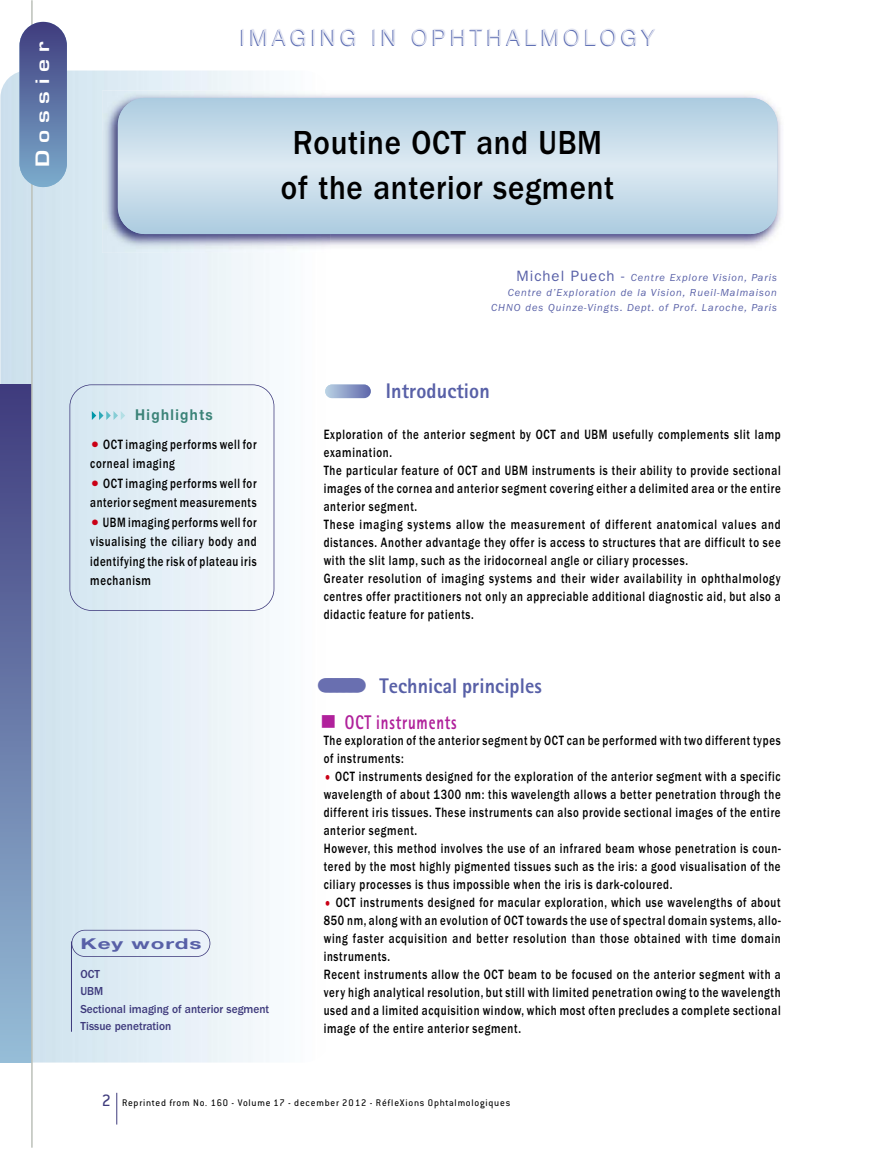
<style>
.page{position:relative;width:893px;height:1149px;background:#fff}
.page>*{position:absolute;margin:0;border:0;box-sizing:border-box;transform-origin:0 0}
.t1{font:500 34.5px/45px "ITC Franklin Gothic Std";letter-spacing:.025em;color:#000;text-align:center;scale:.9 1}
.t2{font:300 22.5px "Helvetica Neue LT Std";letter-spacing:.22em;color:#6171b4;scale:.95 1}
.t3{font:800 21.15px "Rotis Sans Serif Std";letter-spacing:.005em;color:#5860a7;scale:.95 1}
.t4{font:800 19.8px "Rotis Sans Serif Std";letter-spacing:.055em;color:#b0219b;scale:.75 1}
.t5{font:600 18px "Eurostile LT Std";letter-spacing:.31em;color:#fff;scale:1.25 1}
.t6{font:700 15px "Helvetica Neue LT Std";letter-spacing:.105em;color:#3b8378;scale:.9 1}
.t7{font:700 15px "Helvetica Neue LT Std";letter-spacing:.045em;color:#5860a7;scale:1.5 1}
.t8{font:500 13.95px/18px "ITC Franklin Gothic Std";letter-spacing:.065em;color:#000;scale:.78 1}
.t9{font:500 12px/17.2px "ITC Franklin Gothic Std";color:#3e3a7c;scale:.95 1}
.t10{font:italic 10.5px/15px "ITC Franklin Gothic Std";letter-spacing:.09em;color:#5860a7;text-align:right}
.t11{font:10.5px "Conduit ITC Std";letter-spacing:.075em;color:#000}
.s1{font-family:"ITC Franklin Gothic Std Hvy";font-weight:400;font-size:16.5px;color:#ca0016}
.s2{font-style:normal;font-size:15px}
.s3{font-family:"Lucida Grande";font-weight:400;font-size:34.5px;color:#696fb0}
.s4{font-family:"Lucida Grande";font-weight:400;font-size:37.5px}
.s5{font-weight:600;font-size:16.5px;color:#ca0016}
.s6{font-size:18px;color:#3e3a7c}
</style>
<div class="page">
<hr style="left:116px;top:1092px;width:1px;height:32px;background:#3e3a7c">
<img style="left:0;top:70px;width:329px;height:992px">
<div style="left:1px;top:384px;width:31px;height:678px;background:linear-gradient(to bottom,#3f3b7d,#96bdd7)"></div>
<hr style="left:31px;top:0;width:2px;height:1147px;background:#bcc1b9">
<div style="left:19px;top:22px;width:48px;height:165px;background:linear-gradient(to bottom,#3f3c7e,#7baccd);border-radius:24px"></div>
<img style="left:102px;top:91px;width:679px;height:162px">
<svg style="left:118px;top:98px;width:659px;height:136px;background:#c4dae9"></svg>
<hr style="left:71px;top:941px;width:1px;height:90px;background:#3e3a7c">
<div style="left:71px;top:929px;width:139px;height:27px;border:2px solid #3e3a7c;border-radius:14px"></div>
<div style="left:69px;top:384px;width:205px;height:226px;border:2px solid #3e3a7c;border-radius:22px"></div>
<svg style="left:325px;top:384px;width:46px;height:14px"></svg>
<svg style="left:92px;top:411px;width:33px;height:9px"></svg>
<p class="t5" style="left:36px;top:167px;width:102px;rotate:-90deg">Dossier</p>
<h2 class="t2" style="left:240px;top:30px;width:438px">IMAGING IN OPHTHALMOLOGY</h2>
<h1 class="t1" style="left:281px;top:122px;width:372px">Routine OCT and UBM of the anterior segment</h1>
<p class="t6" style="left:135px;top:409px;width:88px">Highlights</p>
<p class="t8" style="left:90px;top:435px;width:215px;line-height:19.5px"><span class="s1">•</span> OCT imaging performs well for corneal imaging</p>
<p class="t8" style="left:90px;top:474px;width:215px;line-height:19.5px"><span class="s1">•</span> OCT imaging performs well for anterior segment measurements</p>
<p class="t8" style="left:90px;top:513px;width:215px;line-height:19.5px;text-align:justify"><span class="s1">•</span> UBM imaging performs well for visualising the ciliary body and identifying the risk of plateau iris mechanism</p>
<p class="t7" style="left:80px;top:937px;width:82px">Key words</p>
<p class="t9" style="left:80px;top:966px;width:200px">OCT<br>UBM<br>Sectional imaging of anterior segment<br>Tissue penetration</p>
<p class="t10" style="left:491px;top:271px;width:287px"><span class="s2">Michel Puech -</span> Centre Explore Vision, Paris<br>Centre d’Exploration de la Vision, Rueil-Malmaison<br>CHNO des Quinze-Vingts. Dept. of Prof. Laroche, Paris</p>
<h3 class="t3" style="left:386px;top:383px;width:111px">Introduction</h3>
<p class="t8" style="left:324px;top:426px;width:587px">Exploration of the anterior segment by OCT and UBM usefully complements slit lamp examination.<br>The particular feature of OCT and UBM instruments is their ability to provide sectional images of the cornea and anterior segment covering either a delimited area or the entire anterior segment.<br>These imaging systems allow the measurement of different anatomical values and distances. Another advantage they offer is access to structures that are difficult to see with the slit lamp, such as the iridocorneal angle or ciliary processes.<br>Greater resolution of imaging systems and their wider availability in ophthalmology centres offer practitioners not only an appreciable additional diagnostic aid, but also a didactic feature for patients.</p>
<h3 class="t3" style="left:349px;top:677px;width:205px"><span class="s3">●</span> Technical principles</h3>
<h3 class="t4" style="left:318px;top:714px;width:187px"><span class="s4">■</span> OCT instruments</h3>
<p class="t8" style="left:324px;top:732px;width:587px">The exploration of the anterior segment by OCT can be performed with two different types of instruments:</p>
<p class="t8" style="left:324px;top:768px;width:587px"><span class="s5">•</span> OCT instruments designed for the exploration of the anterior segment with a specific wavelength of about 1300 nm: this wavelength allows a better penetration through the different iris tissues. These instruments can also provide sectional images of the entire anterior segment.<br>However, this method involves the use of an infrared beam whose penetration is coun&shy;tered by the most highly pigmented tissues such as the iris: a good visualisation of the ciliary processes is thus impossible when the iris is dark-coloured.</p>
<p class="t8" style="left:324px;top:894px;width:587px"><span class="s5">•</span> OCT instruments designed for macular exploration, which use wavelengths of about 850 nm, along with an evolution of OCT towards the use of spectral domain systems, allo&shy;wing faster acquisition and better resolution than those obtained with time domain instruments.<br>Recent instruments allow the OCT beam to be focused on the anterior segment with a very high analytical resolution, but still with limited penetration owing to the wavelength used and a limited acquisition window, which most often precludes a complete sectional image of the entire anterior segment.</p>
<p class="t11" style="left:102px;top:1099px;width:410px"><span class="s6">2</span> Reprinted from No. 160 - Volume 17 - december 2012 - RéfleXions Ophtalmologiques</p>
</div>
